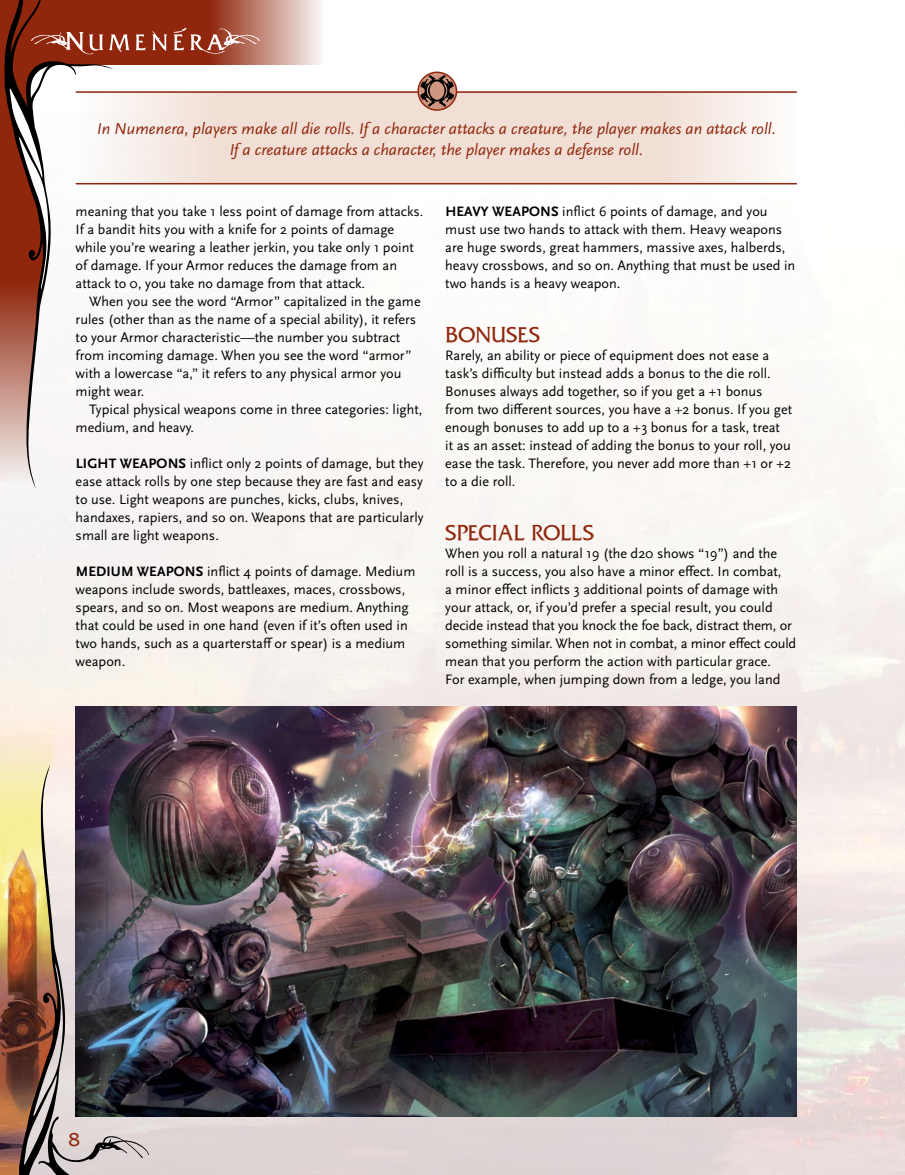
<style>
.page{position:relative;width:905px;height:1175px;background:#fff}
.page>*{position:absolute;margin:0;border:0;box-sizing:border-box;transform-origin:0 0}
.t1{font:22.5px "Septimus";letter-spacing:-.01em;color:#90270d}
.t2{font:19.5px "Septimus";color:#90270d}
.t3{font:italic 16.5px/21px "Scala Sans OT";color:#90270d;text-align:center}
.t4{font:14.25px/18px "Scala Sans OT";color:#000}
.s1{font-weight:700}
</style>
<div class="page">
<img style="left:0;top:71px;width:904px;height:1103px">
<img style="left:19px;top:764px;width:130px;height:410px">
<svg style="left:113px;top:0;width:208px;height:65px;background:#b16855"></svg>
<svg style="left:4px;top:0;width:109px;height:488px"></svg>
<svg style="left:109px;top:34px;width:21px;height:18px"></svg>
<svg style="left:136px;top:34px;width:10px;height:16px"></svg>
<svg style="left:152px;top:31px;width:15px;height:20px"></svg>
<svg style="left:0;top:0;width:103px;height:482px"></svg>
<svg style="left:173px;top:28px;width:87px;height:26px;background:#b06755"></svg>
<svg style="left:76px;top:93px;width:720px;height:90px;background:#f3e4dc"></svg>
<hr style="left:76px;top:91px;width:721px;height:2px;background:#90270d">
<hr style="left:76px;top:183px;width:721px;height:1px;background:#90270d">
<div style="left:417px;top:72px;width:40px;height:39px;border:2px solid #90270d;border-radius:50%"></div>
<svg style="left:420px;top:74px;width:34px;height:35px"></svg>
<img style="left:76px;top:706px;width:720px;height:410px">
<p class="t3" style="left:97px;top:119px;width:680px">In Numenera, players make all die rolls. If a character attacks a creature, the player makes an attack roll.<br>If a creature attacks a character, the player makes a defense roll.</p>
<p class="t4" style="left:76px;top:203px;width:349px">meaning that you take 1 less point of damage from attacks.<br>If a bandit hits you with a knife for 2 points of damage while you’re wearing a leather jerkin, you take only 1 point of damage. If your Armor reduces the damage from an attack to 0, you take no damage from that attack.</p>
<p class="t4" style="left:76px;top:293px;width:346px;text-indent:13px">When you see the word “Armor” capitalized in the game rules (other than as the name of a special ability), it refers to your Armor characteristic—the number you subtract from incoming damage. When you see the word “armor” with a lowercase “a,” it refers to any physical armor you might wear.</p>
<p class="t4" style="left:76px;top:401px;width:348px;text-indent:13px">Typical physical weapons come in three categories: light, medium, and heavy.</p>
<p class="t4" style="left:76px;top:455px;width:349px"><span class="s1">LIGHT WEAPONS</span> inflict only 2 points of damage, but they ease attack rolls by one step because they are fast and easy to use. Light weapons are punches, kicks, clubs, knives, handaxes, rapiers, and so on. Weapons that are particularly small are light weapons.</p>
<p class="t4" style="left:76px;top:563px;width:341px"><span class="s1">MEDIUM WEAPONS</span> inflict 4 points of damage. Medium weapons include swords, battleaxes, maces, crossbows, spears, and so on. Most weapons are medium. Anything that could be used in one hand (even if it’s often used in two hands, such as a quarterstaff or spear) is a medium weapon.</p>
<p class="t4" style="left:445px;top:203px;width:351px"><span class="s1">HEAVY WEAPONS</span> inflict 6 points of damage, and you must use two hands to attack with them. Heavy weapons are huge swords, great hammers, massive axes, halberds, heavy crossbows, and so on. Anything that must be used in two hands is a heavy weapon.</p>
<h1 class="t1" style="left:445px;top:325px;width:97px">BONUSES</h1>
<p class="t4" style="left:445px;top:347px;width:348px">Rarely, an ability or piece of equipment does not ease a task’s difficulty but instead adds a bonus to the die roll.<br>Bonuses always add together, so if you get a +1 bonus from two different sources, you have a +2 bonus. If you get enough bonuses to add up to a +3 bonus for a task, treat<br>it as an asset: instead of adding the bonus to your roll, you ease the task. Therefore, you never add more than +1 or +2 to a die roll.</p>
<h1 class="t1" style="left:445px;top:523px;width:150px">SPECIAL ROLLS</h1>
<p class="t4" style="left:445px;top:545px;width:352px">When you roll a natural 19 (the d20 shows “19”) and the roll is a success, you also have a minor effect. In combat,<br>a minor effect inflicts 3 additional points of damage with your attack, or, if you’d prefer a special result, you could decide instead that you knock the foe back, distract them, or something similar. When not in combat, a minor effect could mean that you perform the action with particular grace.<br>For example, when jumping down from a ledge, you land</p>
<h2 class="t2" style="left:69px;top:1130px;width:12px">8</h2>
</div>
